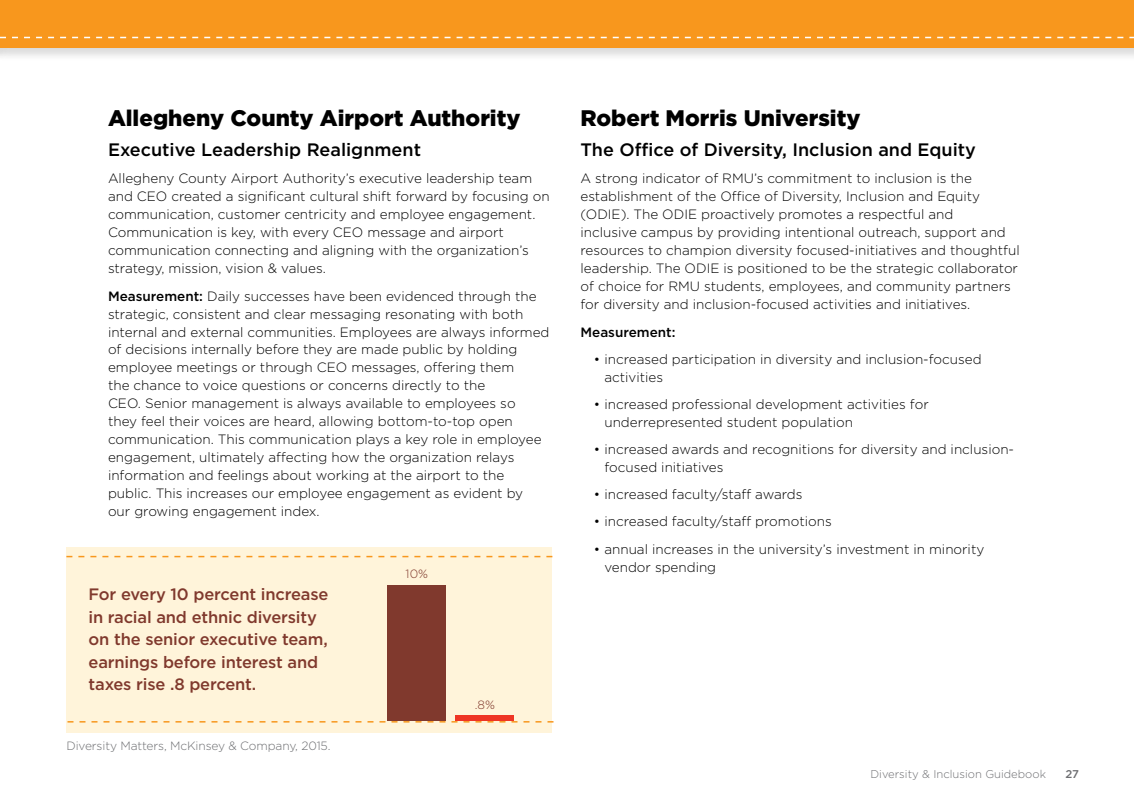
<style>
.page{position:relative;width:1134px;height:810px;background:#fff}
.page>*{position:absolute;margin:0;border:0;box-sizing:border-box;transform-origin:0 0}
.t1{font:900 22.5px "Gotham";color:#000}
.t2{font:500 18px "Gotham";color:#000}
.t3{font:500 16.5px/22.5px "Gotham";letter-spacing:-.01em;color:#80392d}
.t4{font:300 13.5px/18px "Gotham";color:#000}
.t5{font:500 13.5px "Gotham";color:#000}
.t6{font:300 12px "Gotham";letter-spacing:-.01em;color:#6d6e71}
.t7{font:300 12px "Gotham";color:#80392d}
.t8{font:300 11.25px "Gotham";color:#6d6e71}
.t9{font:500 11.25px "Gotham";color:#6d6e71}
.s1{font-weight:500}
</style>
<div class="page">
<div style="left:0;top:0;width:1134px;height:62px;background:#000;opacity:.15"></div>
<div style="left:0;top:0;width:1134px;height:47px;background:#f8971d"></div>
<svg style="left:0;top:37px;width:1134px;height:1px"></svg>
<div style="left:66px;top:547px;width:486px;height:186px;background:#fff4da"></div>
<svg style="left:66px;top:556px;width:486px;height:1px"></svg>
<svg style="left:68px;top:721px;width:486px;height:2px"></svg>
<div style="left:388px;top:586px;width:58px;height:135px;background:#80392d"></div>
<div style="left:456px;top:715px;width:58px;height:6px;background:#ee3524"></div>
<h1 class="t1" style="left:108px;top:103px;width:414px">Allegheny County Airport Authority</h1>
<h2 class="t2" style="left:108px;top:138px;width:315px">Executive Leadership Realignment</h2>
<p class="t4" style="left:108px;top:169px;width:443px">Allegheny County Airport Authority’s executive leadership team and CEO created a significant cultural shift forward by focusing on communication, customer centricity and employee engagement.<br>Communication is key, with every CEO message and airport communication connecting and aligning with the organization’s strategy, mission, vision &amp; values.</p>
<p class="t4" style="left:108px;top:286px;width:443px"><span class="s1">Measurement:</span> Daily successes have been evidenced through the strategic, consistent and clear messaging resonating with both internal and external communities. Employees are always informed of decisions internally before they are made public by holding employee meetings or through CEO messages, offering them<br>the chance to voice questions or concerns directly to the<br>CEO. Senior management is always available to employees so<br>they feel their voices are heard, allowing bottom-to-top open communication. This communication plays a key role in employee engagement, ultimately affecting how the organization relays information and feelings about working at the airport to the public. This increases our employee engagement as evident by<br>our growing engagement index.</p>
<p class="t3" style="left:89px;top:583px;width:241px">For every 10 percent increase in racial and ethnic diversity on the senior executive team, earnings before interest and taxes rise .8 percent.</p>
<p class="t6" style="left:66px;top:738px;width:266px">Diversity Matters, McKinsey &amp; Company, 2015.</p>
<p class="t7" style="left:406px;top:566px;width:24px">10%</p>
<p class="t7" style="left:475px;top:697px;width:22px">.8%</p>
<h1 class="t1" style="left:580px;top:103px;width:282px">Robert Morris University</h1>
<h2 class="t2" style="left:580px;top:138px;width:397px">The Office of Diversity, Inclusion and Equity</h2>
<p class="t4" style="left:580px;top:169px;width:441px">A strong indicator of RMU’s commitment to inclusion is the establishment of the Office of Diversity, Inclusion and Equity (ODIE). The ODIE proactively promotes a respectful and<br>inclusive campus by providing intentional outreach, support and resources to champion diversity focused-initiatives and thoughtful leadership. The ODIE is positioned to be the strategic collaborator of choice for RMU students, employees, and community partners for diversity and inclusion-focused activities and initiatives.</p>
<p class="t5" style="left:580px;top:323px;width:97px">Measurement:</p>
<p class="t4" style="left:604px;top:350px;width:379px;text-indent:-10px">• increased participation in diversity and inclusion-focused activities</p>
<p class="t4" style="left:604px;top:395px;width:326px;text-indent:-10px">• increased professional development activities for underrepresented student population</p>
<p class="t4" style="left:604px;top:440px;width:411px;text-indent:-10px">• increased awards and recognitions for diversity and inclusion&shy;focused initiatives</p>
<p class="t4" style="left:594px;top:485px;width:210px">• increased faculty/staff awards</p>
<p class="t4" style="left:594px;top:512px;width:239px">• increased faculty/staff promotions</p>
<p class="t4" style="left:604px;top:539px;width:381px;text-indent:-10px">• annual increases in the university’s investment in minority vendor spending</p>
<p class="t8" style="left:870px;top:767px;width:177px">Diversity &amp; Inclusion Guidebook</p>
<p class="t9" style="left:1065px;top:767px;width:15px">27</p>
</div>
